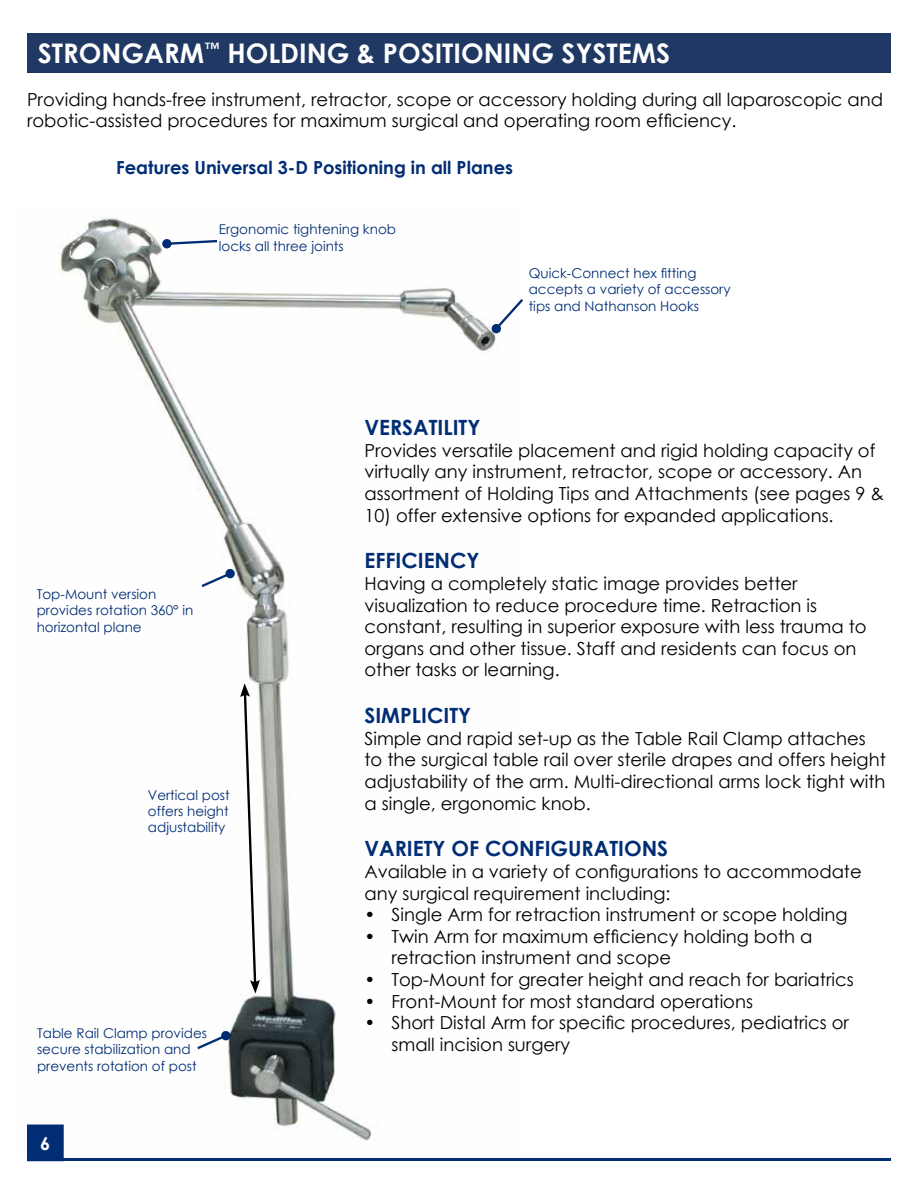
<style>
.page{position:relative;width:918px;height:1188px;background:#fff}
.page>*{position:absolute;margin:0;border:0;box-sizing:border-box;transform-origin:0 0}
.t1{font:700 27px "Century Gothic";color:#fff}
.t2{font:700 21px "Century Gothic";color:#002d74}
.t3{font:18px/21.6px "Century Gothic";color:#000}
.t4{font:700 18px "Century Gothic";color:#002d74}
.t5{font:700 18px "Century Gothic";color:#fff}
.t6{font:13.5px/16.2px "Century Gothic";color:#002d74}
</style>
<div class="page">
<img style="left:27px;top:217px;width:471px;height:924px">
<svg style="left:199px;top:568px;width:36px;height:21px"></svg>
<svg style="left:164px;top:239px;width:55px;height:7px"></svg>
<div style="left:162px;top:239px;width:10px;height:10px;background:#002d74;border-radius:50%"></div>
<svg style="left:491px;top:296px;width:32px;height:38px"></svg>
<svg style="left:240px;top:683px;width:20px;height:311px"></svg>
<svg style="left:195px;top:1030px;width:36px;height:21px"></svg>
<div style="left:28px;top:1125px;width:35px;height:35px;background:#002d74"></div>
<div style="left:27px;top:1125px;width:37px;height:36px;border:2px solid #002d74"></div>
<hr style="left:59px;top:1158px;width:832px;height:3px;background:#002d74">
<div style="left:27px;top:33px;width:864px;height:40px;background:#203864"></div>
<h1 class="t1" style="left:38px;top:33px;width:634px">STRONGARM<sup>™</sup> HOLDING &amp; POSITIONING SYSTEMS</h1>
<p class="t3" style="left:27px;top:88px;width:858px">Providing hands-free instrument, retractor, scope or accessory holding during all laparoscopic and robotic-assisted procedures for maximum surgical and operating room efficiency.</p>
<p class="t4" style="left:116px;top:154px;width:399px">Features Universal 3-D Positioning in all Planes</p>
<p class="t6" style="left:219px;top:221px;width:179px">Ergonomic tightening knob locks all three joints</p>
<p class="t6" style="left:529px;top:265px;width:203px">Quick-Connect hex fitting accepts a variety of accessory tips and Nathanson Hooks</p>
<p class="t6" style="left:37px;top:586px;width:158px">Top-Mount version provides rotation 360° in horizontal plane</p>
<p class="t6" style="left:148px;top:786px;width:83px;text-align:justify">Vertical post offers height adjustability</p>
<p class="t6" style="left:37px;top:1025px;width:172px">Table Rail Clamp provides secure stabilization and prevents rotation of post</p>
<p class="t5" style="left:40px;top:1129px;width:12px">6</p>
<p class="t2" style="left:364px;top:412px;width:117px">VERSATILITY</p>
<p class="t3" style="left:364px;top:439px;width:521px">Provides versatile placement and rigid holding capacity of virtually any instrument, retractor, scope or accessory. An assortment of Holding Tips and Attachments (see pages 9 &amp;</p>
<p class="t3" style="left:364px;top:504px;width:471px">10) offer extensive options for expanded applications.</p>
<p class="t2" style="left:364px;top:545px;width:117px">EFFICIENCY</p>
<p class="t3" style="left:364px;top:572px;width:504px">Having a completely static image provides better visualization to reduce procedure time. Retraction is constant, resulting in superior exposure with less trauma to organs and other tissue. Staff and residents can focus on other tasks or learning.</p>
<p class="t2" style="left:364px;top:700px;width:108px">SIMPLICITY</p>
<p class="t3" style="left:364px;top:727px;width:523px">Simple and rapid set-up as the Table Rail Clamp attaches to the surgical table rail over sterile drapes and offers height adjustability of the arm. Multi-directional arms lock tight with a single, ergonomic knob.</p>
<p class="t2" style="left:364px;top:833px;width:305px">VARIETY OF CONFIGURATIONS</p>
<p class="t3" style="left:364px;top:860px;width:499px">Available in a variety of configurations to accommodate any surgical requirement including:</p>
<p class="t3" style="left:364px;top:904px;width:485px">• Single Arm for retraction instrument or scope holding</p>
<p class="t3" style="left:392px;top:925px;width:422px;text-indent:-27px">• Twin Arm for maximum efficiency holding both a retraction instrument and scope</p>
<p class="t3" style="left:364px;top:968px;width:491px">• Top-Mount for greater height and reach for bariatrics</p>
<p class="t3" style="left:364px;top:990px;width:390px">• Front-Mount for most standard operations</p>
<p class="t3" style="left:392px;top:1012px;width:459px;text-indent:-27px">• Short Distal Arm for specific procedures, pediatrics or small incision surgery</p>
</div>
